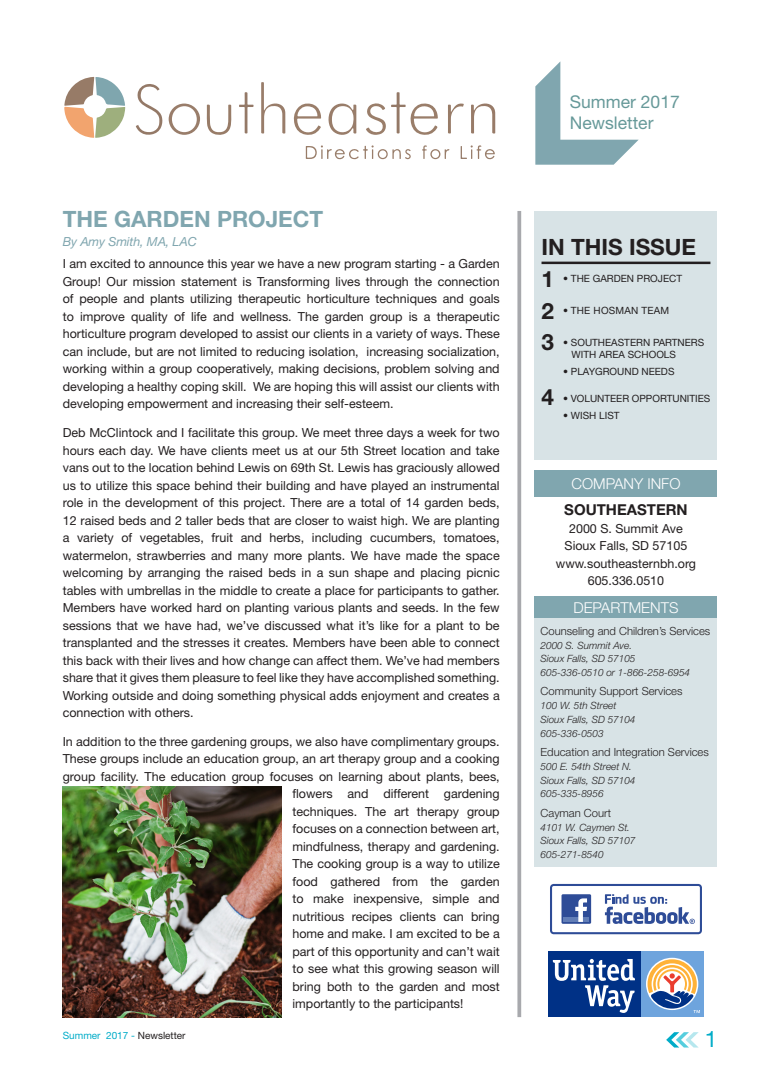
<style>
.page{position:relative;width:780px;height:1088px;background:#fff}
.page>*{position:absolute;margin:0;border:0;box-sizing:border-box;transform-origin:0 0}
._02_Article_Title{font:700 22.5px "Helvetica Neue LT Std";color:#80a6af}
.TOC_entry{font:700 22.5px "Helvetica Neue LT Std";color:#231f20}
.t1{font:22.5px "Helvetica Neue LT Std";color:#00acc8}
.t2{font:17.5px "Helvetica Neue LT Std";color:#699}
._09_Article_Name{font:300 15px "Helvetica Neue LT Std";color:#fff}
.edior{font:700 15px "Helvetica Neue LT Std";color:#231f20}
._05_body_text{font:12.5px/17.5px "Helvetica Neue LT Std";color:#231f20;text-align:justify}
.edior-2{font:12.5px "Helvetica Neue LT Std";color:#231f20}
._02_Article_Title-2{font:italic 12.5px "Helvetica Neue LT Std";letter-spacing:-.01em;color:#80a6af}
.edior-3{font:300 11.25px "Helvetica Neue LT Std";color:#231f20}
.edior-4{font:italic 300 10px "Helvetica Neue LT Std";color:#231f20}
.TOC_entry-2{font:10px "Helvetica Neue LT Std";color:#231f20}
.t3{font:10px "Helvetica Neue LT Std";color:#00acc8}
.TOC_entry-3{font:10px "Helvetica Neue LT Std";letter-spacing:.02em;color:#231f20}
.s1{color:#231f20}
</style>
<div class="page">
<svg style="left:666px;top:1032px;width:32px;height:15px"></svg>
<svg style="left:535px;top:61px;width:103px;height:104px"></svg>
<svg style="left:64px;top:77px;width:61px;height:61px"></svg>
<svg style="left:261px;top:82px;width:24px;height:51px"></svg>
<svg style="left:293px;top:103px;width:28px;height:32px"></svg>
<svg style="left:328px;top:103px;width:28px;height:32px"></svg>
<svg style="left:169px;top:103px;width:31px;height:32px"></svg>
<svg style="left:136px;top:84px;width:27px;height:51px"></svg>
<svg style="left:471px;top:103px;width:24px;height:30px"></svg>
<svg style="left:207px;top:105px;width:24px;height:30px"></svg>
<svg style="left:366px;top:92px;width:72px;height:43px"></svg>
<svg style="left:239px;top:92px;width:14px;height:41px"></svg>
<svg style="left:448px;top:103px;width:16px;height:30px"></svg>
<svg style="left:422px;top:145px;width:27px;height:14px"></svg>
<svg style="left:460px;top:145px;width:35px;height:15px"></svg>
<svg style="left:306px;top:145px;width:105px;height:15px"></svg>
<div style="left:534px;top:470px;width:183px;height:27px;background:#80a6af"></div>
<div style="left:534px;top:618px;width:183px;height:248px;background:#d8e3e6"></div>
<div style="left:534px;top:596px;width:183px;height:22px;background:#80a6af"></div>
<svg style="left:517px;top:211px;width:4px;height:806px;background:#b1b2b6"></svg>
<img style="left:63px;top:786px;width:218px;height:231px">
<div style="left:534px;top:211px;width:183px;height:248px;background:#d8e3e6"></div>
<hr style="left:541px;top:262px;width:169px;height:2px;background:#231f20">
<div style="left:640px;top:951px;width:63px;height:66px;background:#6ea4dd"></div>
<div style="left:548px;top:951px;width:92px;height:66px;background:#003186"></div>
<svg style="left:647px;top:959px;width:52px;height:54px"></svg>
<svg style="left:552px;top:959px;width:83px;height:54px"></svg>
<svg style="left:550px;top:884px;width:152px;height:50px"></svg>
<p class="_02_Article_Title" style="left:63px;top:205px;width:262px">THE GARDEN PROJECT</p>
<p class="_02_Article_Title-2" style="left:63px;top:234px;width:135px">By Amy Smith, MA, LAC</p>
<p class="_05_body_text" style="left:63px;top:255px;width:438px">I am excited to announce this year we have a new program starting - a Garden Group! Our mission statement is Transforming lives through the connection of people and plants utilizing therapeutic horticulture techniques and goals to improve quality of life and wellness. The garden group is a therapeutic horticulture program developed to assist our clients in a variety of ways. These can include, but are not limited to reducing isolation, increasing socialization, working within a group cooperatively, making decisions, problem solving and developing a healthy coping skill. We are hoping this will assist our clients with developing empowerment and increasing their self-esteem.</p>
<p class="_05_body_text" style="left:63px;top:424px;width:438px">Deb McClintock and I facilitate this group. We meet three days a week for two hours each day. We have clients meet us at our 5th Street location and take vans out to the location behind Lewis on 69th St. Lewis has graciously allowed us to utilize this space behind their building and have played an instrumental role in the development of this project. There are a total of 14 garden beds, 12 raised beds and 2 taller beds that are closer to waist high. We are planting a variety of vegetables, fruit and herbs, including cucumbers, tomatoes, watermelon, strawberries and many more plants. We have made the space welcoming by arranging the raised beds in a sun shape and placing picnic tables with umbrellas in the middle to create a place for participants to gather.<br>Members have worked hard on planting various plants and seeds. In the few sessions that we have had, we’ve discussed what it’s like for a plant to be transplanted and the stresses it creates. Members have been able to connect this back with their lives and how change can affect them. We’ve had members share that it gives them pleasure to feel like they have accomplished something.<br>Working outside and doing something physical adds enjoyment and creates a connection with others.</p>
<p class="_05_body_text" style="left:63px;top:732px;width:438px">In addition to the three gardening groups, we also have complimentary groups.</p>
<p class="_05_body_text" style="left:63px;top:750px;width:438px">These groups include an education group, an art therapy group and a cooking</p>
<p class="_05_body_text" style="left:63px;top:767px;width:438px">group facility. The education group focuses on learning about plants, bees,</p>
<p class="_05_body_text" style="left:292px;top:785px;width:209px">flowers and different gardening</p>
<p class="_05_body_text" style="left:292px;top:802px;width:209px">techniques. The art therapy group</p>
<p class="_05_body_text" style="left:292px;top:820px;width:209px">focuses on a connection between art,</p>
<p class="_05_body_text" style="left:292px;top:837px;width:209px">mindfulness, therapy and gardening.</p>
<p class="_05_body_text" style="left:292px;top:855px;width:209px">The cooking group is a way to utilize</p>
<p class="_05_body_text" style="left:292px;top:872px;width:209px">food gathered from the garden</p>
<p class="_05_body_text" style="left:292px;top:890px;width:209px">to make inexpensive, simple and</p>
<p class="_05_body_text" style="left:292px;top:907px;width:209px">nutritious recipes clients can bring</p>
<p class="_05_body_text" style="left:292px;top:925px;width:209px">home and make. I am excited to be a</p>
<p class="_05_body_text" style="left:292px;top:942px;width:209px">part of this opportunity and can’t wait</p>
<p class="_05_body_text" style="left:292px;top:960px;width:209px">to see what this growing season will</p>
<p class="_05_body_text" style="left:292px;top:977px;width:209px">bring both to the garden and most</p>
<p class="_05_body_text" style="left:292px;top:995px;width:172px">importantly to the participants!</p>
<p class="t3" style="left:63px;top:1029px;width:124px">Summer 2017 - <span class="s1">Newsletter</span></p>
<p class="t2" style="left:570px;top:91px;width:111px">Summer 2017</p>
<p class="t2" style="left:570px;top:112px;width:85px">Newsletter</p>
<p class="TOC_entry" style="left:541px;top:233px;width:156px">IN THIS ISSUE</p>
<p class="TOC_entry" style="left:541px;top:265px;width:14px">1</p>
<p class="TOC_entry" style="left:541px;top:297px;width:14px">2</p>
<p class="TOC_entry" style="left:541px;top:328px;width:14px">3</p>
<p class="TOC_entry" style="left:541px;top:383px;width:14px">4</p>
<p class="TOC_entry-2" style="left:563px;top:273px;width:120px">• THE GARDEN PROJECT</p>
<p class="TOC_entry-3" style="left:563px;top:305px;width:107px">• THE HOSMAN TEAM</p>
<p class="TOC_entry-2" style="left:563px;top:336px;width:143px">• SOUTHEASTERN PARTNERS</p>
<p class="TOC_entry-2" style="left:571px;top:348px;width:106px">WITH AREA SCHOOLS</p>
<p class="TOC_entry-2" style="left:563px;top:366px;width:113px">• PLAYGROUND NEEDS</p>
<p class="TOC_entry-2" style="left:563px;top:392px;width:149px">• VOLUNTEER OPPORTUNITIES</p>
<p class="TOC_entry-2" style="left:563px;top:410px;width:58px">• WISH LIST</p>
<p class="_09_Article_Name" style="left:571px;top:475px;width:110px">COMPANY INFO</p>
<p class="edior" style="left:564px;top:501px;width:125px">SOUTHEASTERN</p>
<p class="edior-2" style="left:569px;top:521px;width:115px">2000 S. Summit Ave</p>
<p class="edior-2" style="left:564px;top:538px;width:124px">Sioux Falls, SD 57105</p>
<p class="edior-2" style="left:556px;top:556px;width:142px">www.southeasternbh.org</p>
<p class="edior-2" style="left:587px;top:573px;width:78px">605.336.0510</p>
<p class="_09_Article_Name" style="left:573px;top:598px;width:107px">DEPARTMENTS</p>
<p class="edior-3" style="left:540px;top:624px;width:171px">Counseling and Children’s Services</p>
<p class="edior-4" style="left:540px;top:639px;width:93px">2000 S. Summit Ave.</p>
<p class="edior-4" style="left:540px;top:653px;width:96px">Sioux Falls, SD 57105</p>
<p class="edior-4" style="left:540px;top:666px;width:151px">605-336-0510 or 1-866-258-6954</p>
<p class="edior-3" style="left:540px;top:684px;width:143px">Community Support Services</p>
<p class="edior-4" style="left:540px;top:700px;width:77px">100 W. 5th Street</p>
<p class="edior-4" style="left:540px;top:713px;width:96px">Sioux Falls, SD 57104</p>
<p class="edior-4" style="left:540px;top:727px;width:64px">605-336-0503</p>
<p class="edior-3" style="left:540px;top:745px;width:170px">Education and Integration Services</p>
<p class="edior-4" style="left:540px;top:760px;width:93px">500 E. 54th Street N.</p>
<p class="edior-4" style="left:540px;top:774px;width:96px">Sioux Falls, SD 57104</p>
<p class="edior-4" style="left:540px;top:788px;width:64px">605-335-8956</p>
<p class="edior-3" style="left:540px;top:806px;width:72px">Cayman Court</p>
<p class="edior-4" style="left:540px;top:821px;width:91px">4101 W. Caymen St.</p>
<p class="edior-4" style="left:540px;top:835px;width:96px">Sioux Falls, SD 57107</p>
<p class="edior-4" style="left:540px;top:848px;width:64px">605-271-8540</p>
<p class="t1" style="left:704px;top:1026px;width:14px">1</p>
</div>
